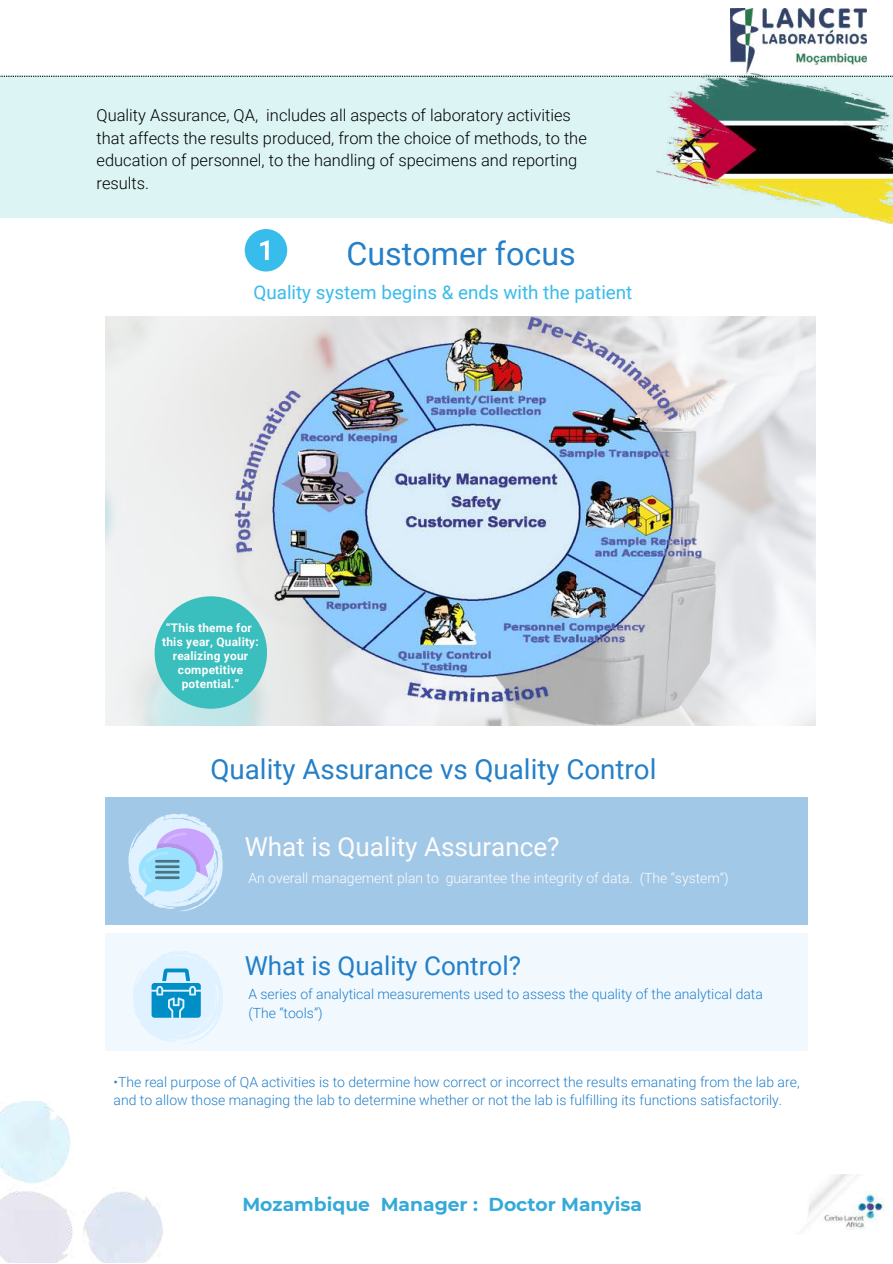
<style>
.page{position:relative;width:893px;height:1264px;background:#fff}
.page>*{position:absolute;margin:0;border:0;box-sizing:border-box;transform-origin:0 0}
.t1{font:32.25px "Roboto";color:#2580c8}
.t2{font:27.75px "Roboto";color:#2580c8}
.t3{font:26.1px "Roboto";color:#fffcfc}
.t4{font:26.1px "Roboto";color:#2580c8}
.t5{font:18.9px "Roboto";color:#38bceb}
.t6{font:700 18.75px "Montserrat";color:#35aad9}
.t7{font:300 16.5px/22.5px "Roboto";color:#000}
.t8{font:300 13.95px/18.1px "Roboto";color:#2580c8}
.t9{font:300 13.95px "Roboto";color:#fffcfc}
.t10{font:700 11.85px/14.1px "Roboto";letter-spacing:.02em;color:#fefefe;text-align:center}
</style>
<div class="page">
<div style="left:105px;top:797px;width:702px;height:127px;background:#a1c8e7"></div>
<svg style="left:128px;top:813px;width:95px;height:98px"></svg>
<hr style="left:155px;top:859px;width:25px;height:3px;background:#000;opacity:.5">
<hr style="left:155px;top:865px;width:25px;height:3px;background:#000;opacity:.5">
<hr style="left:155px;top:870px;width:25px;height:3px;background:#000;opacity:.5">
<hr style="left:155px;top:876px;width:25px;height:3px;background:#000;opacity:.5">
<div style="left:105px;top:933px;width:702px;height:117px;background:#f1f9ff"></div>
<svg style="left:133px;top:951px;width:90px;height:93px"></svg>
<div style="left:0;top:76px;width:892px;height:142px;background:#dcf4f4"></div>
<img style="left:656px;top:73px;width:236px;height:151px">
<svg style="left:245px;top:229px;width:42px;height:42px"></svg>
<img style="left:105px;top:316px;width:710px;height:410px">
<img style="left:219px;top:316px;width:501px;height:409px">
<img style="left:0;top:1101px;width:162px;height:161px">
<img style="left:803px;top:1174px;width:83px;height:56px">
<svg style="left:0;top:76px;width:892px;height:1px"></svg>
<img style="left:730px;top:8px;width:136px;height:65px">
<div style="left:155px;top:596px;width:112px;height:112px;background:#3abebe;border-radius:50%"></div>
<p class="t7" style="left:96px;top:104px;width:476px">Quality Assurance, QA, includes all aspects of laboratory activities</p>
<p class="t7" style="left:96px;top:127px;width:492px">that affects the results produced, from the choice of methods, to the education of personnel, to the handling of specimens and reporting results.</p>
<h1 class="t1" style="left:346px;top:235px;width:231px">Customer focus</h1>
<h3 class="t5" style="left:253px;top:281px;width:380px">Quality system begins &amp; ends with the patient</h3>
<p class="t10" style="left:162px;top:620px;width:98px">“This theme for this year, Quality: realizing your competitive potential.”</p>
<h2 class="t2" style="left:210px;top:753px;width:447px">Quality Assurance vs Quality Control</h2>
<h3 class="t3" style="left:245px;top:831px;width:316px">What is Quality Assurance?</h3>
<p class="t9" style="left:248px;top:870px;width:482px">An overall management plan to guarantee the integrity of data. (The “system”)</p>
<h3 class="t4" style="left:245px;top:950px;width:278px">What is Quality Control?</h3>
<p class="t8" style="left:248px;top:985px;width:516px">A series of analytical measurements used to assess the quality of the analytical data (The “tools”)</p>
<p class="t8" style="left:113px;top:1073px;width:687px">•The real purpose of QA activities is to determine how correct or incorrect the results emanating from the lab are, and to allow those managing the lab to determine whether or not the lab is fulfilling its functions satisfactorily.</p>
<h3 class="t6" style="left:242px;top:1193px;width:401px">Mozambique Manager : Doctor Manyisa</h3>
</div>
